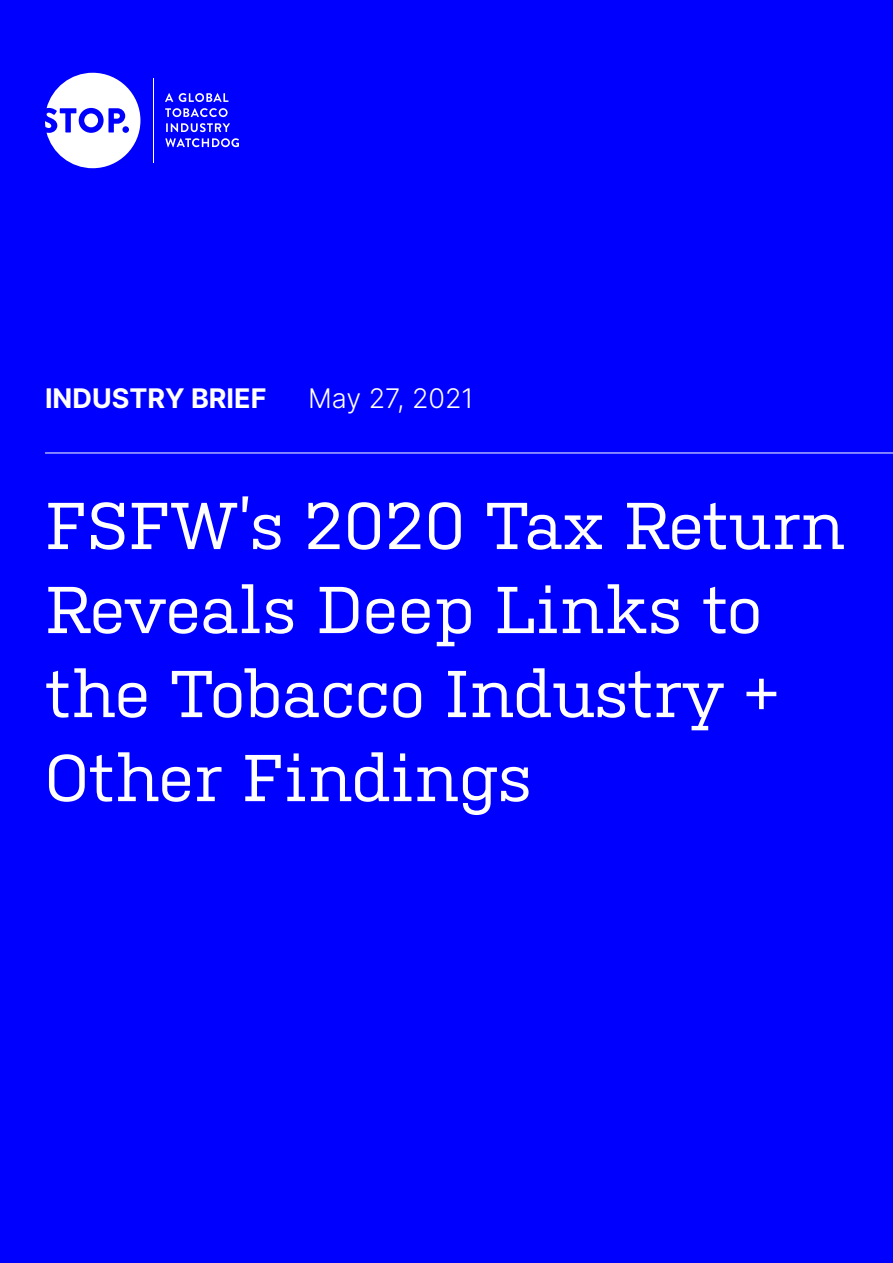
<style>
.page{position:relative;width:893px;height:1263px;background:#00f}
.page>*{position:absolute;margin:0;border:0;box-sizing:border-box;transform-origin:0 0}
.t1{font:66px/84px "Kulturista";color:#fff}
.t2{font:700 27px "Inter";color:#fff}
.t3{font:300 27px "Inter";color:#fff}
</style>
<div class="page">
<hr style="left:45px;top:453px;width:848px;height:1px;background:#fff">
<svg style="left:45px;top:73px;width:95px;height:95px"></svg>
<div style="left:84px;top:113px;width:14px;height:14px;background:#fff;border-radius:50%"></div>
<hr style="left:153px;top:78px;width:1px;height:85px;background:#fff">
<svg style="left:165px;top:93px;width:8px;height:9px"></svg>
<svg style="left:179px;top:93px;width:49px;height:9px"></svg>
<svg style="left:165px;top:108px;width:63px;height:9px"></svg>
<svg style="left:166px;top:123px;width:64px;height:9px"></svg>
<svg style="left:165px;top:138px;width:74px;height:9px"></svg>
<p class="t2" style="left:45px;top:379px;width:223px">INDUSTRY BRIEF</p>
<p class="t3" style="left:308px;top:379px;width:167px">May 27, 2021</p>
<p class="t1" style="left:45px;top:478px;width:802px">FSFW’s 2020 Tax Return<br>Reveals Deep Links to the Tobacco Industry +<br>Other Findings</p>
</div>
